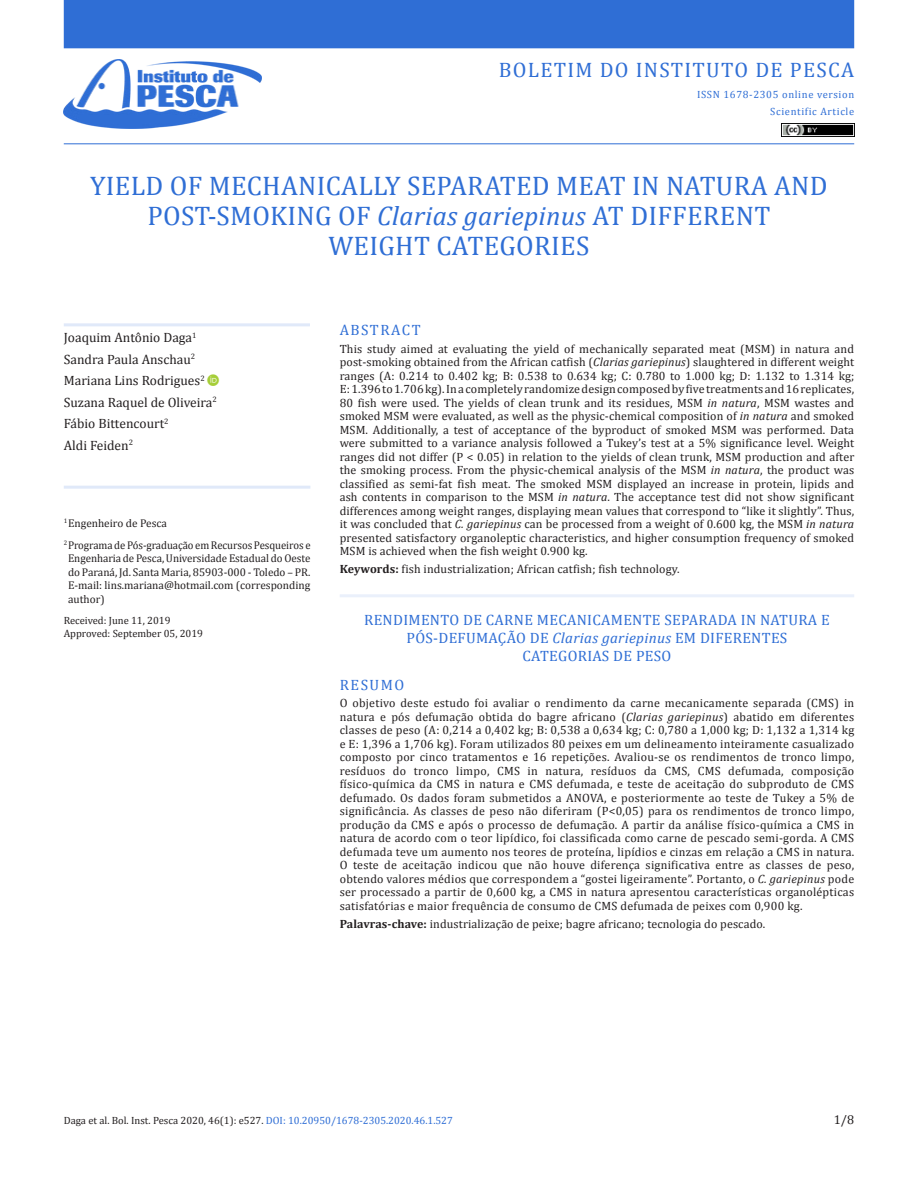
<style>
.page{position:relative;width:918px;height:1188px;background:#fff}
.page>*{position:absolute;margin:0;border:0;box-sizing:border-box;transform-origin:0 0}
.ArticleTitle{font:27px/30px "Cambria";letter-spacing:.01em;color:#2f6ed5;text-align:center}
.t1{font:21px "Cambria";letter-spacing:.06em;color:#2f6ed5}
.ArticleTitle-Trans1{font:15px/18px "Cambria";letter-spacing:.02em;color:#2f6ed5;text-align:center}
.AbstractTitle{font:15px "Cambria";letter-spacing:.1em;color:#2f6ed5}
.AbstractTitle-Trans1{font:15px "Cambria";letter-spacing:.1em;color:#2f6ed5}
.Authors{font:13.5px "Cambria";color:#231f20}
.t2{font:12.75px "Cambria";color:#231f20}
.Abstract{font:12px/13.5px "Cambria";letter-spacing:.01em;color:#231f20;text-align:justify}
.Abstract-Trans1{font:12px/13.5px "Cambria";letter-spacing:.02em;color:#231f20;text-align:justify}
.Keywords-Trans1{font:12px "Cambria";letter-spacing:.01em;color:#231f20}
.Keywords{font:12px "Cambria";letter-spacing:.01em;color:#231f20}
.Affiliations{font:11.25px/13.5px "Cambria";color:#231f20;text-align:justify;scale:.95 1}
.AffiliationHead{font:11.25px "Cambria";color:#231f20}
.History{font:10.5px/12.6px "Cambria";color:#231f20}
.t3{font:10.5px "Cambria";letter-spacing:.06em;color:#2f6ed5}
.s1{font-style:italic}
.s2{font-weight:700}
.s3{color:#2f6ed5}
</style>
<div class="page">
<img style="left:64px;top:60px;width:197px;height:68px">
<hr style="left:64px;top:143px;width:790px;height:1px;background:#2f6ed5">
<div style="left:64px;top:0;width:790px;height:48px;background:#2f6ed5"></div>
<img style="left:781px;top:123px;width:73px;height:14px">
<hr style="left:64px;top:323px;width:246px;height:3px;background:#e0e9f9">
<hr style="left:340px;top:594px;width:514px;height:3px;background:#eaf0fb">
<hr style="left:64px;top:486px;width:246px;height:3px;background:#e0e9f9">
<h2 class="t1" style="left:499px;top:57px;width:357px">BOLETIM DO INSTITUTO DE PESCA</h2>
<p class="t3" style="left:697px;top:89px;width:159px">ISSN 1678-2305 online version</p>
<p class="t3" style="left:770px;top:106px;width:85px">Scientific Article</p>
<p class="ArticleTitle" style="left:90px;top:171px;width:739px">YIELD OF MECHANICALLY SEPARATED MEAT IN NATURA AND<br>POST-SMOKING OF <span class="s1">Clarias gariepinus</span> AT DIFFERENT<br>WEIGHT CATEGORIES</p>
<p class="Authors" style="left:64px;top:330px;width:134px">Joaquim Antônio Daga<sup>1</sup></p>
<p class="Authors" style="left:64px;top:351px;width:133px">Sandra Paula Anschau<sup>2</sup></p>
<p class="Authors" style="left:64px;top:373px;width:142px">Mariana Lins Rodrigues<sup>2</sup></p>
<p class="Authors" style="left:64px;top:394px;width:155px">Suzana Raquel de Oliveira<sup>2</sup></p>
<p class="Authors" style="left:64px;top:416px;width:106px">Fábio Bittencourt<sup>2</sup></p>
<p class="Authors" style="left:64px;top:437px;width:71px">Aldi Feiden<sup>2</sup></p>
<p class="AffiliationHead" style="left:64px;top:516px;width:105px"><sup>1</sup>Engenheiro de Pesca</p>
<p class="Affiliations" style="left:68px;top:538px;width:257px;text-indent:-4px"><sup>2</sup>Programa de Pós-graduação em Recursos Pesqueiros e Engenharia de Pesca, Universidade Estadual do Oeste do Paraná, Jd. Santa Maria, 85903-000 - Toledo – PR.<br>E-mail: lins.mariana@hotmail.com (corresponding author)</p>
<p class="History" style="left:64px;top:614px;width:141px">Received: June 11, 2019<br>Approved: September 05, 2019</p>
<p class="AbstractTitle" style="left:340px;top:321px;width:82px">ABSTRACT</p>
<p class="Abstract" style="left:340px;top:342px;width:516px">This study aimed at evaluating the yield of mechanically separated meat (MSM) in natura and post‑smoking obtained from the African catfish (<span class="s1">Clarias gariepinus</span>) slaughtered in different weight ranges (A: 0.214 to 0.402 kg; B: 0.538 to 0.634 kg; C: 0.780 to 1.000 kg; D: 1.132 to 1.314 kg; E: 1.396 to 1.706 kg). In a completely randomize design composed by five treatments and 16 replicates, 80 fish were used. The yields of clean trunk and its residues, MSM <span class="s1">in natura</span>, MSM wastes and smoked MSM were evaluated, as well as the physic-chemical composition of <span class="s1">in natura</span> and smoked MSM. Additionally, a test of acceptance of the byproduct of smoked MSM was performed. Data were submitted to a variance analysis followed a Tukey’s test at a 5% significance level. Weight ranges did not differ (P &lt; 0.05) in relation to the yields of clean trunk, MSM production and after the smoking process. From the physic-chemical analysis of the MSM <span class="s1">in natura</span>, the product was classified as semi-fat fish meat. The smoked MSM displayed an increase in protein, lipids and ash contents in comparison to the MSM <span class="s1">in natura</span>. The acceptance test did not show significant differences among weight ranges, displaying mean values that correspond to “like it slightly”. Thus, it was concluded that <span class="s1">C. gariepinus</span> can be processed from a weight of 0.600 kg, the MSM <span class="s1">in natura </span>presented satisfactory organoleptic characteristics, and higher consumption frequency of smoked MSM is achieved when the fish weight 0.900 kg.</p>
<p class="Keywords" style="left:340px;top:562px;width:341px"><span class="s2">Keywords:</span> fish industrialization; African catfish; fish technology.</p>
<p class="ArticleTitle-Trans1" style="left:364px;top:611px;width:467px">RENDIMENTO DE CARNE MECANICAMENTE SEPARADA IN NATURA E<br>PÓS‑DEFUMAÇÃO DE <span class="s1">Clarias gariepinus</span> EM DIFERENTES<br>CATEGORIAS DE PESO</p>
<p class="AbstractTitle-Trans1" style="left:340px;top:676px;width:66px">RESUMO</p>
<p class="Abstract-Trans1" style="left:340px;top:696px;width:516px">O objetivo deste estudo foi avaliar o rendimento da carne mecanicamente separada (CMS) in natura e pós defumação obtida do bagre africano (<span class="s1">Clarias gariepinus</span>) abatido em diferentes classes de peso (A: 0,214 a 0,402 kg; B: 0,538 a 0,634 kg; C: 0,780 a 1,000 kg; D: 1,132 a 1,314 kg e E: 1,396 a 1,706 kg). Foram utilizados 80 peixes em um delineamento inteiramente casualizado composto por cinco tratamentos e 16 repetições. Avaliou-se os rendimentos de tronco limpo, resíduos do tronco limpo, CMS in natura, resíduos da CMS, CMS defumada, composição físico‑química da CMS in natura e CMS defumada, e teste de aceitação do subproduto de CMS defumado. Os dados foram submetidos a ANOVA, e posteriormente ao teste de Tukey a 5% de significância. As classes de peso não diferiram (P&lt;0,05) para os rendimentos de tronco limpo, produção da CMS e após o processo de defumação. A partir da análise físico-química a CMS in natura de acordo com o teor lipídico, foi classificada como carne de pescado semi-gorda. A CMS defumada teve um aumento nos teores de proteína, lipídios e cinzas em relação a CMS in natura.<br>O teste de aceitação indicou que não houve diferença significativa entre as classes de peso, obtendo valores médios que correspondem a “gostei ligeiramente”. Portanto, o <span class="s1">C. gariepinus</span> pode ser processado a partir de 0,600 kg, a CMS in natura apresentou características organolépticas satisfatórias e maior frequência de consumo de CMS defumada de peixes com 0,900 kg.</p>
<p class="Keywords-Trans1" style="left:340px;top:916px;width:427px"><span class="s2">Palavras-chave:</span> industrialização de peixe; bagre africano; tecnologia do pescado.</p>
<p class="History" style="left:64px;top:1114px;width:391px">Daga et al. Bol. Inst. Pesca 2020, 46(1): e527. <span class="s3">DOI: 10.20950/1678-2305.2020.46.1.527</span></p>
<p class="t2" style="left:834px;top:1112px;width:22px">1/8</p>
</div>
